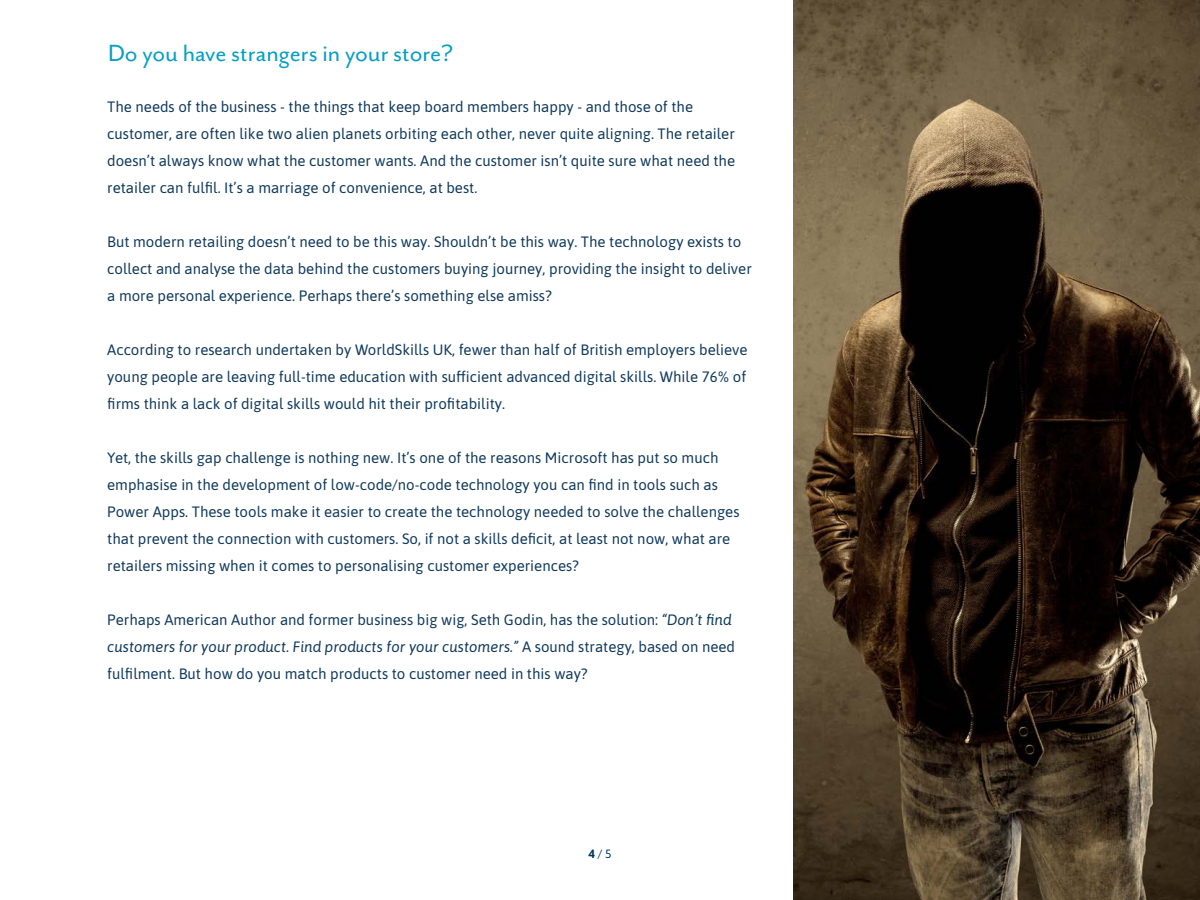
<style>
.page{position:relative;width:1200px;height:900px;background:#fff}
.page>*{position:absolute;margin:0;border:0;box-sizing:border-box;transform-origin:0 0}
.t1{font:27px "Mr Eaves San OT";color:#079fc3}
.t2{font:15px/27px "Asap";color:#103a5d}
.t3{font:12px "Asap";color:#00395f}
.s1{font-style:italic}
.s2{font-weight:700}
</style>
<div class="page">
<img style="left:794px;top:0;width:406px;height:900px">
<h1 class="t1" style="left:108px;top:38px;width:347px">Do you have strangers in your store?</h1>
<p class="t2" style="left:107px;top:92px;width:629px">The needs of the business - the things that keep board members happy - and those of the customer, are often like two alien planets orbiting each other, never quite aligning. The retailer doesn’t always know what the customer wants. And the customer isn’t quite sure what need the retailer can fulfil. It’s a marriage of convenience, at best.</p>
<p class="t2" style="left:107px;top:227px;width:646px">But modern retailing doesn’t need to be this way. Shouldn’t be this way. The technology exists to collect and analyse the data behind the customers buying journey, providing the insight to deliver a more personal experience. Perhaps there’s something else amiss?</p>
<p class="t2" style="left:107px;top:335px;width:642px;text-align:justify">According to research undertaken by WorldSkills UK, fewer than half of British employers believe young people are leaving full-time education with sufficient advanced digital skills. While 76% of firms think a lack of digital skills would hit their profitability.</p>
<p class="t2" style="left:107px;top:443px;width:634px">Yet, the skills gap challenge is nothing new. It’s one of the reasons Microsoft has put so much emphasise in the development of low-code/no-code technology you can find in tools such as Power Apps. These tools make it easier to create the technology needed to solve the challenges that prevent the connection with customers. So, if not a skills deficit, at least not now, what are retailers missing when it comes to personalising customer experiences?</p>
<p class="t2" style="left:107px;top:605px;width:629px">Perhaps American Author and former business big wig, Seth Godin, has the solution: <span class="s1">“Don’t find customers for your product. Find products for your customers.”</span> A sound strategy, based on need fulfilment. But how do you match products to customer need in this way?</p>
<p class="t3" style="left:588px;top:846px;width:25px"><span class="s2">4</span>/ 5</p>
</div>
